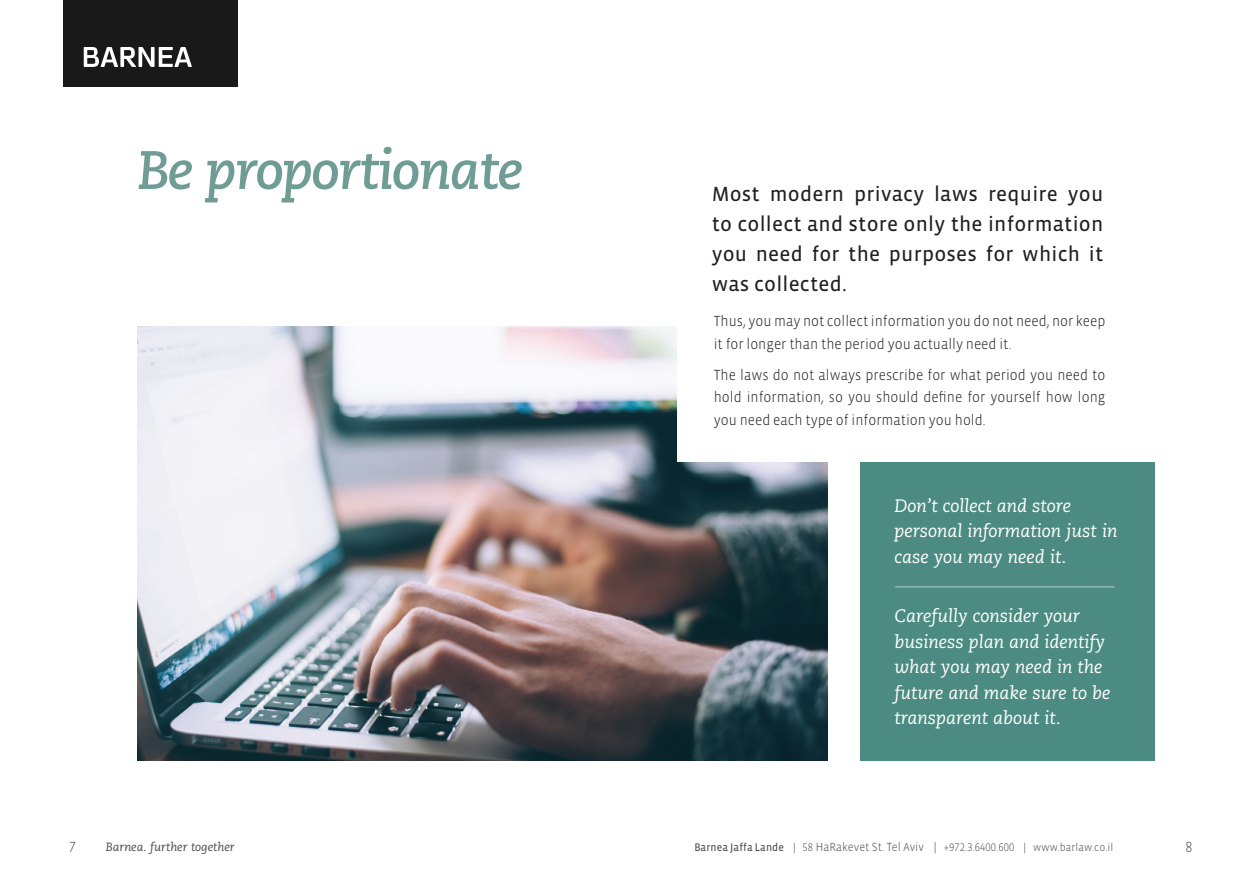
<style>
.page{position:relative;width:1259px;height:893px;background:#fff}
.page>*{position:absolute;margin:0;border:0;box-sizing:border-box;transform-origin:0 0}
.t1{font:italic 700 54px "Caecilia LT Std";letter-spacing:-.03em;color:#6f9d95}
.t2{font:21px/30px "Vista Sans OTCE";letter-spacing:.01em;color:#231f20}
.t3{font:italic 18px/25.5px "Caecilia LT Std";color:#fff}
.t4{font:300 15px/22.5px "Vista Sans";color:#231f20;scale:.93 1}
.t5{font:300 15px "Vista Sans Alt";color:#4b4c4d;scale:.93 1}
.t6{font:italic 12px "Caecilia LT Std";color:#4b4c4d}
.t7{font:300 12px "Vista Sans OTCE";letter-spacing:.01em;color:#4b4c4d;scale:.93 1}
.t8{font:300 12px "Vista Sans";color:#4b4c4d;scale:.93 1}
.t9{font:300 11.25px "Vista Sans Alt";letter-spacing:.01em;color:#4b4c4d;scale:.93 1}
.t10{font:300 11.25px "Vista Sans OTCE";letter-spacing:.01em;color:#4b4c4d;scale:.93 1}
.t11{font:11.25px "Vista Sans OTCE";letter-spacing:.01em;color:#4b4c4d;scale:.93 1}
.s1{font-family:"Vista Sans Alt";font-size:11.25px}
</style>
<div class="page">
<img style="left:137px;top:326px;width:690px;height:435px">
<div style="left:677px;top:102px;width:401px;height:360px;background:#fff"></div>
<div style="left:860px;top:462px;width:294px;height:299px;background:#4b8b81"></div>
<hr style="left:895px;top:586px;width:219px;height:1px;background:#fff">
<div style="left:64px;top:0;width:174px;height:87px;background:#191919"></div>
<svg style="left:84px;top:47px;width:108px;height:20px"></svg>
<h1 class="t1" style="left:137px;top:139px;width:387px">Be proportionate</h1>
<p class="t5" style="left:69px;top:839px;width:9px">7</p>
<p class="t6" style="left:106px;top:840px;width:131px">Barnea. further together</p>
<h2 class="t2" style="left:770px;top:179px;width:76px">modern</h2>
<h2 class="t2" style="left:934px;top:179px;width:45px">laws</h2>
<h2 class="t2" style="left:854px;top:179px;width:71px">privacy</h2>
<h2 class="t2" style="left:988px;top:179px;width:71px">require</h2>
<h2 class="t2" style="left:711px;top:179px;width:393px">Most<br>to collect and store only the information you need for the purposes for which it was collected.</h2>
<h2 class="t2" style="left:1068px;top:179px;width:37px">you</h2>
<p class="t4" style="left:714px;top:310px;width:422px">Thus, you may not collect information you do not need, nor keep it for longer than the period you actually need it.</p>
<p class="t4" style="left:714px;top:364px;width:422px;text-align:justify">The laws do not always prescribe for what period you need to hold information, so you should define for yourself how long you need each type of information you hold.</p>
<p class="t3" style="left:894px;top:493px;width:224px">Don t’ collect and store personal information just in case you may need it.</p>
<p class="t3" style="left:894px;top:603px;width:218px">Carefully consider your business plan and identify what you may need in the future and make sure to be transparent about it.</p>
<p class="t11" style="left:694px;top:840px;width:98px">Barnea Jaffa Lande</p>
<p class="t9" style="left:793px;top:841px;width:4px">|</p>
<p class="t7" style="left:802px;top:840px;width:132px"><span class="s1">58</span> HaRakevet St. Tel Aviv</p>
<p class="t8" style="left:933px;top:840px;width:5px">|</p>
<p class="t9" style="left:944px;top:841px;width:77px">+972.3.6400.600</p>
<p class="t9" style="left:1023px;top:841px;width:4px">|</p>
<p class="t10" style="left:1033px;top:840px;width:88px">www.barlaw.co i l.</p>
<p class="t5" style="left:1185px;top:839px;width:9px">8</p>
</div>
